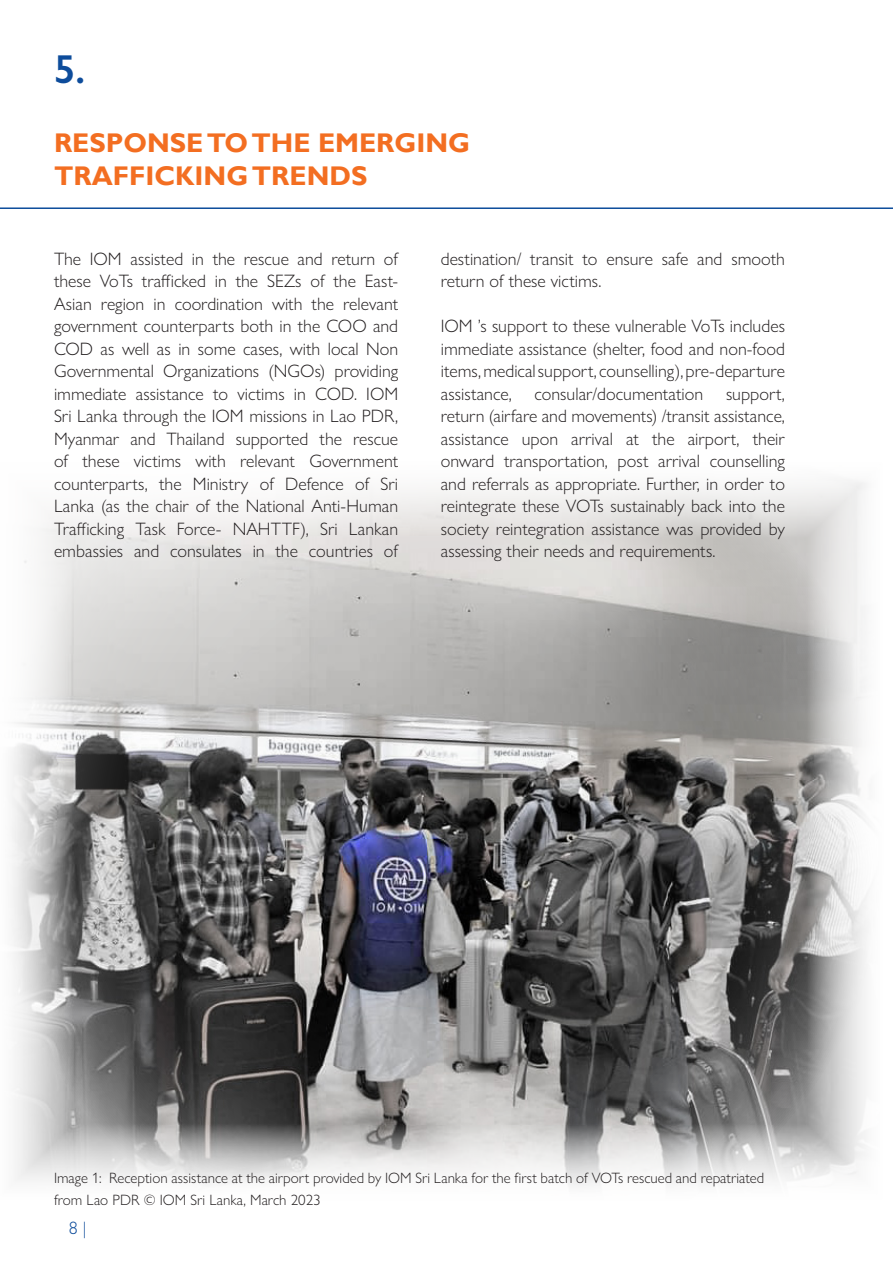
<style>
.page{position:relative;width:893px;height:1263px;background:#fff}
.page>*{position:absolute;margin:0;border:0;box-sizing:border-box;transform-origin:0 0}
.t1{font:600 40.5px "Gill Sans Nova";color:#0d4c9b}
.t2{font:700 27px/33px "Gill Sans";color:#f36e21}
.t3{font:300 18px/22.5px "Gill Sans Nova";color:#231f20;text-align:justify}
.t4{font:300 18px "Gill Sans Nova";color:#0d4c9b}
.t5{font:300 15px/22.5px "Gill Sans Nova";color:#231f20}
</style>
<div class="page">
<img style="left:12px;top:480px;width:856px;height:706px">
<hr style="left:0;top:207px;width:893px;height:2px;background:#0d4c9b">
<p class="t1" style="left:54px;top:44px;width:33px">5.</p>
<p class="t2" style="left:54px;top:127px;width:418px">RESPONSE TO THE EMERGING<br>TRAFFICKING TRENDS</p>
<p class="t3" style="left:54px;top:247px;width:346px">The IOM assisted in the rescue and return of these VoTs trafficked in the SEZs of the East-Asian region in coordination with the relevant government counterparts both in the COO and COD as well as in some cases, with local Non Governmental Organizations (NGOs) providing immediate assistance to victims in COD. IOM Sri Lanka through the IOM missions in Lao PDR, Myanmar and Thailand supported the rescue of these victims with relevant Government counterparts, the Ministry of Defence of Sri Lanka (as the chair of the National Anti-Human Trafficking Task Force- NAHTTF), Sri Lankan embassies and consulates in the countries of</p>
<p class="t3" style="left:441px;top:247px;width:346px">destination/ transit to ensure safe and smooth return of these victims.</p>
<p class="t3" style="left:441px;top:315px;width:346px">IOM ’s support to these vulnerable VoTs includes immediate assistance (shelter, food and non-food items, medical support, counselling), pre-departure assistance,</p>
<p class="t3" style="left:534px;top:382px;width:170px">consular/documentation</p>
<p class="t3" style="left:441px;top:382px;width:346px;text-indent:285px">support, return (airfare and movements) /transit assistance, assistance upon arrival at the airport, their onward transportation, post arrival counselling and referrals as appropriate. Further, in order to reintegrate these VOTs sustainably back into the society reintegration assistance was provided by assessing their needs and requirements.</p>
<p class="t5" style="left:54px;top:1166px;width:712px">Image 1: Reception assistance at the airport provided by IOM Sri Lanka for the first batch of VOTs rescued and repatriated from Lao PDR © IOM Sri Lanka, March 2023</p>
<p class="t4" style="left:69px;top:1217px;width:19px">8 |</p>
</div>
